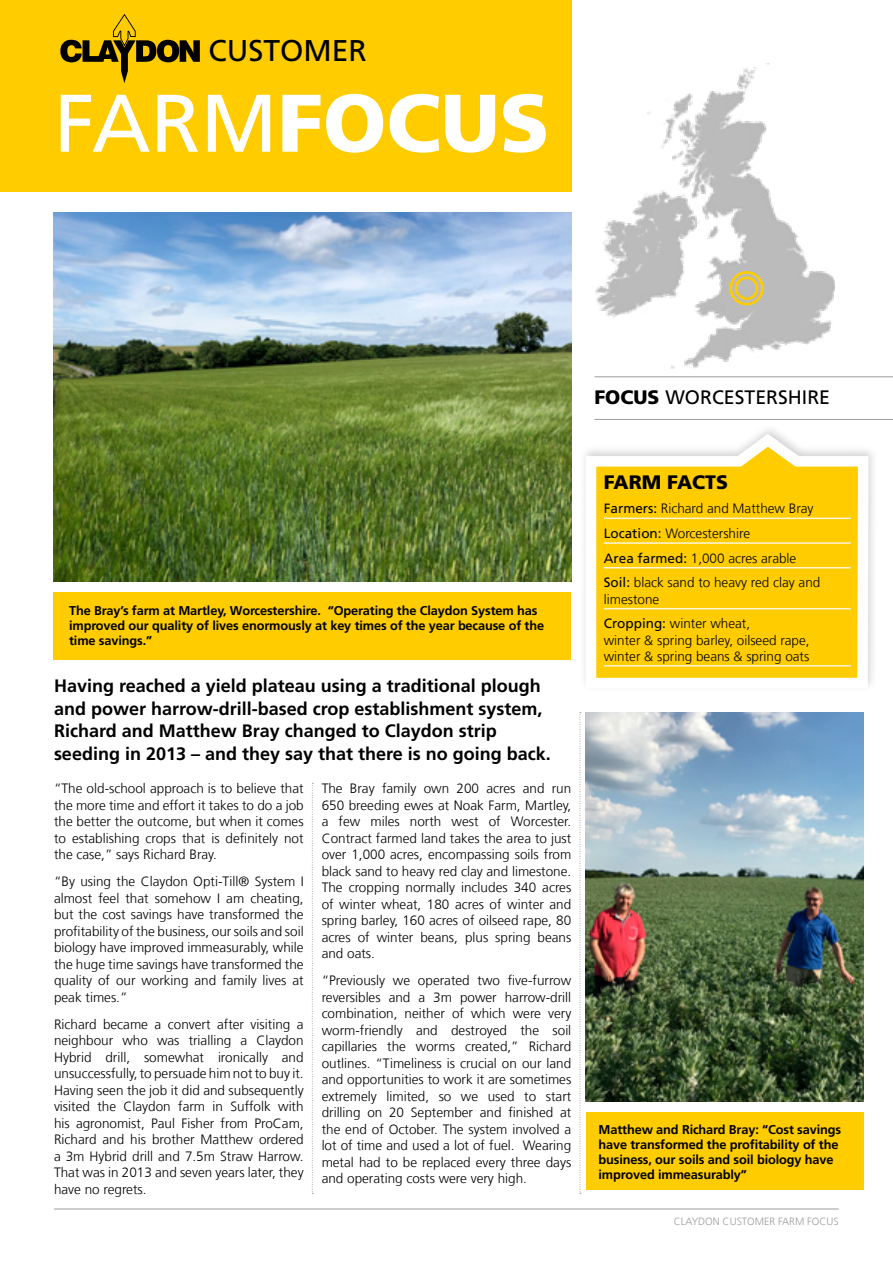
<style>
.page{position:relative;width:893px;height:1263px;background:#fff}
.page>*{position:absolute;margin:0;border:0;box-sizing:border-box;transform-origin:0 0}
.t1{font:900 81.6px "Frutiger LT Com";color:#fff}
.t2{font:30px "Frutiger LT Com";color:#000}
.t3{font:19.5px "Frutiger LT Com";color:#000}
.t4{font:900 19.5px "Frutiger LT Com";color:#000}
.t5{font:700 18px/22.5px "Frutiger LT Com";color:#000}
.t6{font:300 13.5px/16.5px "Frutiger LT Com";color:#000;text-align:justify}
.t7{font:700 12.75px/15px "Frutiger LT Com";letter-spacing:-.01em;color:#000}
.t8{font:300 10.5px "Frutiger LT Com";color:#9d9d9c}
.s1{font-weight:400}
.s2{font-weight:900}
</style>
<div class="page">
<hr style="left:54px;top:1208px;width:785px;height:1px;background:#9d9d9c">
<img style="left:586px;top:712px;width:277px;height:389px">
<svg style="left:312px;top:783px;width:1px;height:411px"></svg>
<div style="left:0;top:0;width:571px;height:191px;background:#fc0"></div>
<svg style="left:60px;top:14px;width:140px;height:69px"></svg>
<hr style="left:594px;top:376px;width:299px;height:1px;background:#9d9d9c">
<hr style="left:594px;top:419px;width:299px;height:1px;background:#9d9d9c">
<img style="left:595px;top:63px;width:239px;height:306px">
<div style="left:729px;top:271px;width:35px;height:34px;border:3px solid #fc0;border-radius:50%"></div>
<div style="left:735px;top:276px;width:23px;height:24px;border:3px solid #fc0;border-radius:50%"></div>
<svg style="left:580px;top:712px;width:1px;height:482px"></svg>
<img style="left:53px;top:213px;width:518px;height:368px">
<div style="left:53px;top:592px;width:518px;height:67px;background:#fc0"></div>
<svg style="left:584px;top:429px;width:289px;height:257px"></svg>
<div style="left:586px;top:1112px;width:277px;height:77px;background:#fc0"></div>
<hr style="left:604px;top:518px;width:247px;height:1px;background:#fff5d8">
<hr style="left:604px;top:542px;width:247px;height:2px;background:#fff5d8">
<hr style="left:604px;top:567px;width:247px;height:1px;background:#fff5d8">
<hr style="left:604px;top:608px;width:247px;height:1px;background:#fff5d8">
<hr style="left:604px;top:665px;width:247px;height:1px;background:#fff5d8">
<h2 class="t2" style="left:208px;top:33px;width:160px">CUSTOMER</h2>
<h1 class="t1" style="left:54px;top:74px;width:497px"><span class="s1">FARM</span>FOCUS</h1>
<h3 class="t3" style="left:594px;top:386px;width:237px"><span class="s2">FOCUS</span> WORCESTERSHIRE</h3>
<p class="t7" style="left:69px;top:603px;width:477px">The Bray’s farm at Martley, Worcestershire. “Operating the Claydon System has improved our quality of lives enormously at key times of the year because of the time savings.”</p>
<h3 class="t5" style="left:54px;top:675px;width:498px">Having reached a yield plateau using a traditional plough and power harrow-drill-based crop establishment system, Richard and Matthew Bray changed to Claydon strip seeding in 2013 – and they say that there is no going back.</h3>
<p class="t6" style="left:54px;top:780px;width:251px">“The old-school approach is to believe that the more time and effort it takes to do a job the better the outcome, but when it comes to establishing crops that is definitely not the case,” says Richard Bray.</p>
<p class="t6" style="left:54px;top:873px;width:251px">“By using the Claydon Opti-Till® System I almost feel that somehow I am cheating, but the cost savings have transformed the profitability of the business, our soils and soil biology have improved immeasurably, while the huge time savings have transformed the quality of our working and family lives at peak times.”</p>
<p class="t6" style="left:54px;top:1016px;width:251px">Richard became a convert after visiting a neighbour who was trialling a Claydon Hybrid drill, somewhat ironically and unsuccessfully, to persuade him not to buy it.<br>Having seen the job it did and subsequently visited the Claydon farm in Suffolk with his agronomist, Paul Fisher from ProCam, Richard and his brother Matthew ordered a 3m Hybrid drill and 7.5m Straw Harrow.<br>That was in 2013 and seven years later, they have no regrets.</p>
<p class="t6" style="left:322px;top:780px;width:251px">The Bray family own 200 acres and run 650 breeding ewes at Noak Farm, Martley, a few miles north west of Worcester.<br>Contract farmed land takes the area to just over 1,000 acres, encompassing soils from black sand to heavy red clay and limestone.<br>The cropping normally includes 340 acres of winter wheat, 180 acres of winter and spring barley, 160 acres of oilseed rape, 80 acres of winter beans, plus spring beans and oats.</p>
<p class="t6" style="left:322px;top:972px;width:251px">“Previously we operated two five-furrow reversibles and a 3m power harrow-drill combination, neither of which were very worm-friendly and destroyed the soil capillaries the worms created,” Richard outlines. “Timeliness is crucial on our land and opportunities to work it are sometimes extremely limited, so we used to start drilling on 20 September and finished at the end of October. The system involved a lot of time and used a lot of fuel. Wearing metal had to be replaced every three days and operating costs were very high.</p>
<h3 class="t4" style="left:604px;top:470px;width:126px">FARM FACTS</h3>
<p class="t6" style="left:604px;top:496px;width:218px;line-height:24.8px;text-align:left"><span class="s1">Farmers:</span> Richard and Matthew Bray<br><span class="s1">Location:</span> Worcestershire<br><span class="s1">Area farmed:</span> 1,000 acres arable<br><span class="s1">Soil:</span> black sand to heavy red clay and</p>
<p class="t6" style="left:604px;top:587px;width:148px;line-height:24.8px">limestone<br><span class="s1">Cropping:</span> winter wheat,</p>
<p class="t6" style="left:604px;top:632px;width:207px">winter &amp; spring barley, oilseed rape, winter &amp; spring beans &amp; spring oats</p>
<p class="t7" style="left:598px;top:1122px;width:244px">Matthew and Richard Bray: “Cost savings have transformed the profitability of the business, our soils and soil biology have improved immeasurably”</p>
<p class="t8" style="left:674px;top:1215px;width:166px">CLAYDON CUSTOMER FARM FOCUS</p>
</div>
